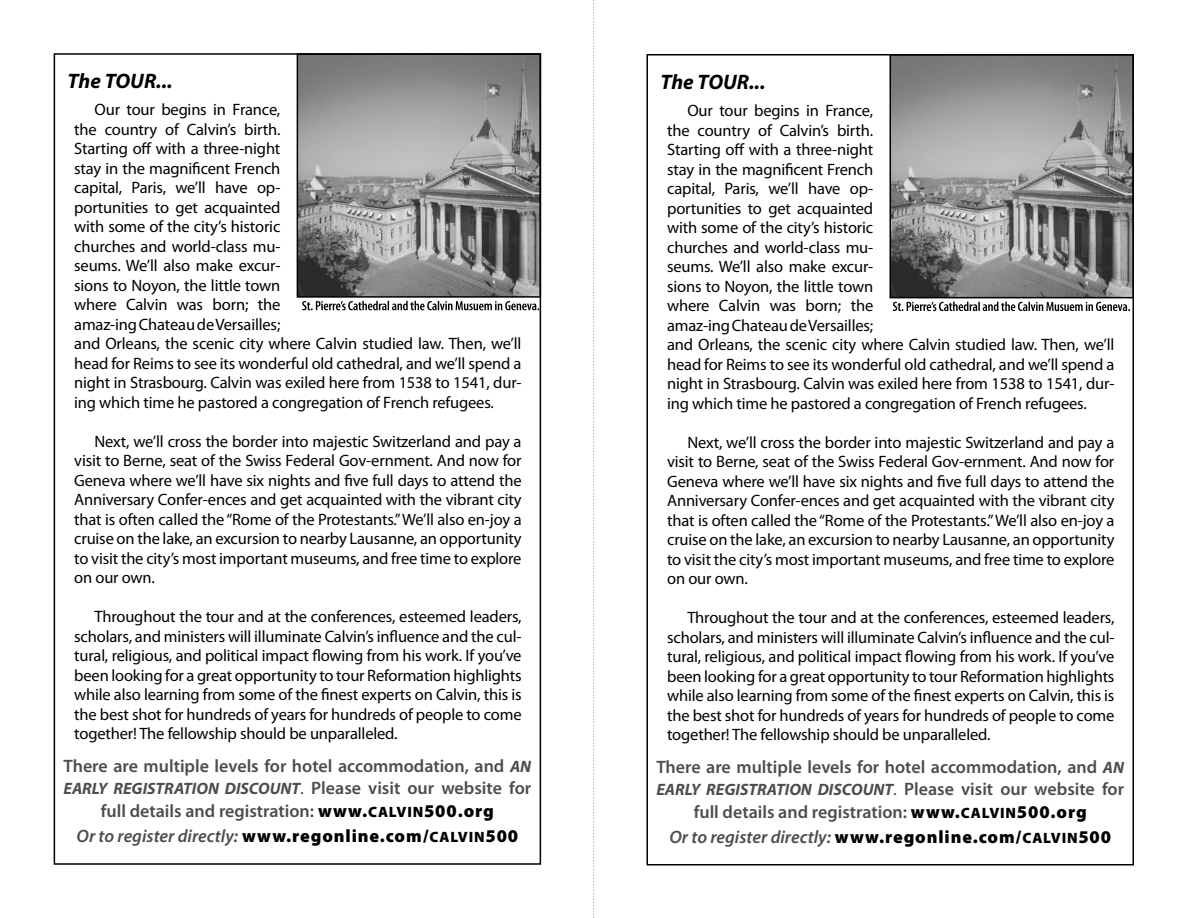
<style>
.page{position:relative;width:1188px;height:918px;background:#fff}
.page>*{position:absolute;margin:0;border:0;box-sizing:border-box;transform-origin:0 0}
.t1{font:italic 700 21px "Myriad Pro";color:#000}
.t2{font:900 18px/25.5px "Myriad Pro";color:#000;text-align:center}
.t3{font:600 18px "Myriad Pro";color:#4c4d4f}
.t4{font:16.5px/19.5px "Myriad Pro";letter-spacing:-.01em;color:#000;text-align:justify}
.t5{font:italic 700 16.5px "Myriad Pro";color:#4c4d4f}
.s1{font-weight:700;font-style:italic;font-size:16.5px}
.s2{font-weight:400;font-style:normal;font-size:18px}
.s3{font-weight:600;font-style:normal;font-size:18px}
.s4{font-weight:600;color:#4c4d4f}
.s5{font-size:15px}
.s6{font-weight:600;font-style:italic;color:#4c4d4f}
</style>
<div class="page">
<svg style="left:893px;top:302px;width:237px;height:9px"></svg>
<svg style="left:302px;top:301px;width:236px;height:9px"></svg>
<img style="left:300px;top:56px;width:238px;height:239px">
<div style="left:297px;top:53px;width:244px;height:245px;border:2px solid #000"></div>
<img style="left:893px;top:57px;width:238px;height:238px">
<div style="left:890px;top:54px;width:244px;height:244px;border:2px solid #000"></div>
<svg style="left:593px;top:0;width:1px;height:918px"></svg>
<p class="t1" style="left:68px;top:67px;width:107px">The TOUR...</p>
<p class="t4" style="left:74px;top:100px;width:449px;text-align:left;text-indent:20px">Our tour begins in France,<br>the country of Calvin’s birth.<br>Starting off with a three-night<br>stay in the magnificent French<br>capital, Paris, we’ll have op-<br>portunities to get acquainted<br>with some of the city’s historic<br>churches and world-class mu-<br>seums. We’ll also make excur-<br>sions to Noyon, the little town<br>where Calvin was born; the<br>amaz-ing Chateau de Versailles;<br>and Orleans, the scenic city where Calvin studied law. Then, we’ll head for Reims to see its wonderful old cathedral, and we’ll spend a night in Strasbourg. Calvin was exiled here from 1538 to 1541, dur&shy;ing which time he pastored a congregation of French refugees.</p>
<p class="t4" style="left:74px;top:431px;width:449px;text-indent:20px">Next, we’ll cross the border into majestic Switzerland and pay a visit to Berne, seat of the Swiss Federal Gov-ernment. And now for Geneva where we’ll have six nights and five full days to attend the Anniversary Confer-ences and get acquainted with the vibrant city that is often called the “Rome of the Protestants.” We’ll also en-joy a cruise on the lake, an excursion to nearby Lausanne, an opportunity to visit the city’s most important museums, and free time to explore on our own.</p>
<p class="t4" style="left:74px;top:607px;width:449px;text-indent:20px">Throughout the tour and at the conferences, esteemed leaders, scholars, and ministers will illuminate Calvin’s influence and the cul&shy;tural, religious, and political impact flowing from his work. If you’ve been looking for a great opportunity to tour Reformation highlights while also learning from some of the finest experts on Calvin, this is the best shot for hundreds of years for hundreds of people to come together! The fellowship should be unparalleled.</p>
<p class="t3" style="left:63px;top:754px;width:469px">There are multiple levels for hotel accommodation, and <span class="s1">AN</span></p>
<p class="t5" style="left:63px;top:778px;width:469px">EARLY REGISTRATION DISCOUNT<span class="s2">.</span> <span class="s3">Please visit our website for</span></p>
<p class="t2" style="left:77px;top:797px;width:443px"><span class="s4">full details and registration:</span> www.<span class="s5">CALVIN</span>500.org<br><span class="s6">Or to register directly:</span> www.regonline.com/<span class="s5">CALVIN</span>500</p>
<p class="t1" style="left:660px;top:68px;width:107px">The TOUR...</p>
<p class="t4" style="left:667px;top:101px;width:449px;text-align:left;text-indent:20px">Our tour begins in France,<br>the country of Calvin’s birth.<br>Starting off with a three-night<br>stay in the magnificent French<br>capital, Paris, we’ll have op-<br>portunities to get acquainted<br>with some of the city’s historic<br>churches and world-class mu-<br>seums. We’ll also make excur-<br>sions to Noyon, the little town<br>where Calvin was born; the<br>amaz-ing Chateau de Versailles;<br>and Orleans, the scenic city where Calvin studied law. Then, we’ll head for Reims to see its wonderful old cathedral, and we’ll spend a night in Strasbourg. Calvin was exiled here from 1538 to 1541, dur&shy;ing which time he pastored a congregation of French refugees.</p>
<p class="t4" style="left:667px;top:432px;width:449px;text-indent:20px">Next, we’ll cross the border into majestic Switzerland and pay a visit to Berne, seat of the Swiss Federal Gov-ernment. And now for Geneva where we’ll have six nights and five full days to attend the Anniversary Confer-ences and get acquainted with the vibrant city that is often called the “Rome of the Protestants.” We’ll also en-joy a cruise on the lake, an excursion to nearby Lausanne, an opportunity to visit the city’s most important museums, and free time to explore on our own.</p>
<p class="t4" style="left:667px;top:608px;width:449px;text-indent:20px">Throughout the tour and at the conferences, esteemed leaders, scholars, and ministers will illuminate Calvin’s influence and the cul&shy;tural, religious, and political impact flowing from his work. If you’ve been looking for a great opportunity to tour Reformation highlights while also learning from some of the finest experts on Calvin, this is the best shot for hundreds of years for hundreds of people to come together! The fellowship should be unparalleled.</p>
<p class="t3" style="left:656px;top:755px;width:469px">There are multiple levels for hotel accommodation, and <span class="s1">AN</span></p>
<p class="t5" style="left:656px;top:779px;width:469px">EARLY REGISTRATION DISCOUNT<span class="s2">.</span> <span class="s3">Please visit our website for</span></p>
<p class="t2" style="left:669px;top:798px;width:443px"><span class="s4">full details and registration:</span> www.<span class="s5">CALVIN</span>500.org<br><span class="s6">Or to register directly:</span> www.regonline.com/<span class="s5">CALVIN</span>500</p>
</div>
